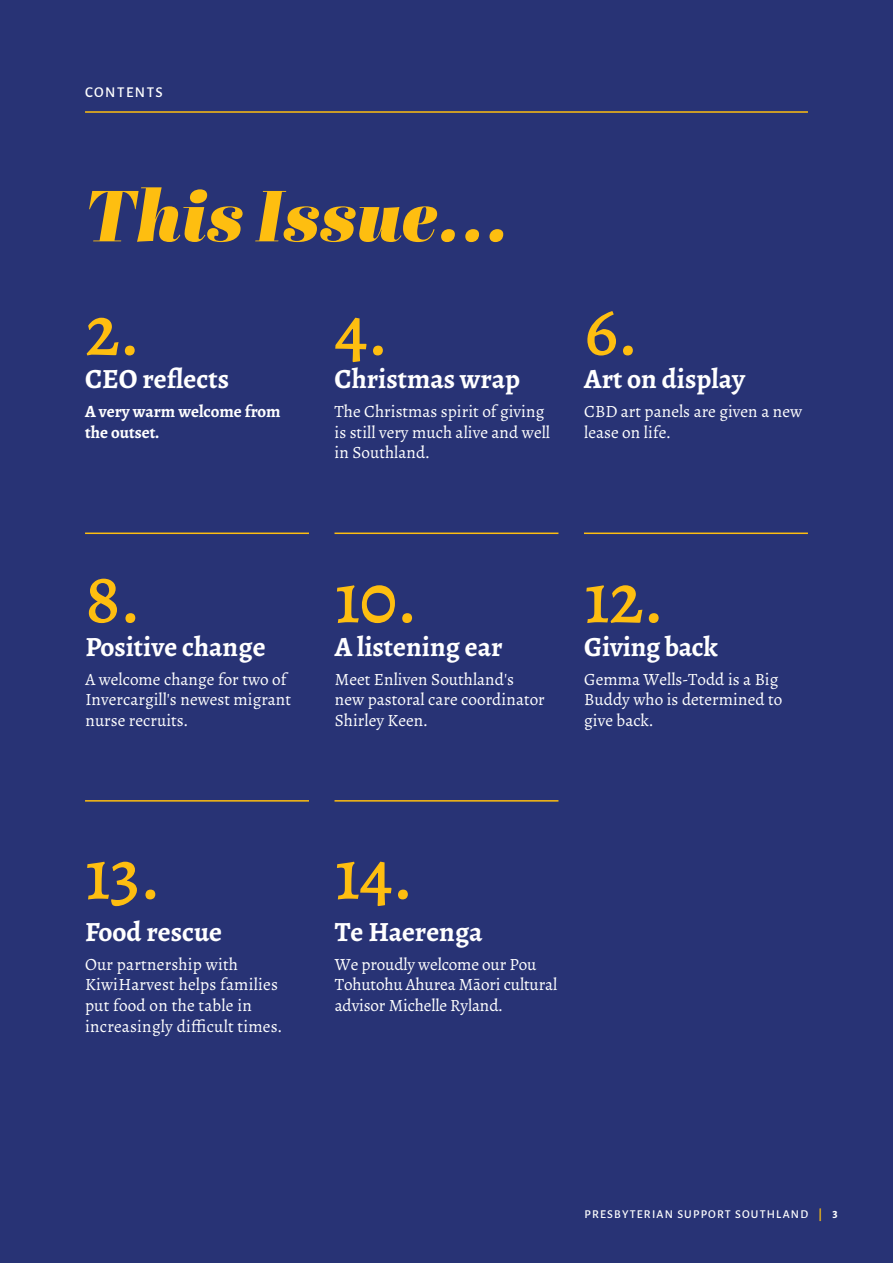
<style>
.page{position:relative;width:893px;height:1263px;background:#283375}
.page>*{position:absolute;margin:0;border:0;box-sizing:border-box;transform-origin:0 0}
.t1{font:500 72.75px "Alegreya";letter-spacing:-.01em;color:#febe10}
.Article_H1{font:italic 72px "Abril Display Bl";letter-spacing:.02em;color:#febe10}
.t2{font:700 27.75px "Alegreya";color:#fff}
.t3{font:17.25px/20.7px "Alegreya";color:#fff}
.t4{font:700 17.25px/20.7px "Alegreya";color:#fff}
.Heading_White_Backgr{font:500 15px "Alegreya Sans";letter-spacing:.1em;color:#fff}
.t5{font:500 12px "Alegreya Sans";letter-spacing:.1em;color:#fff}
.s1{font-weight:700;color:#febe10}
.s2{font-weight:700}
</style>
<div class="page">
<hr style="left:85px;top:111px;width:723px;height:2px;background:#febe10">
<hr style="left:85px;top:800px;width:224px;height:2px;background:#febe10">
<hr style="left:85px;top:532px;width:224px;height:2px;background:#febe10">
<hr style="left:334px;top:800px;width:224px;height:2px;background:#febe10">
<hr style="left:334px;top:532px;width:224px;height:2px;background:#febe10">
<hr style="left:584px;top:532px;width:224px;height:2px;background:#febe10">
<p class="Heading_White_Backgr" style="left:85px;top:82px;width:79px">CONTENTS</p>
<p class="Article_H1" style="left:85px;top:165px;width:426px">This Issue...</p>
<p class="t1" style="left:85px;top:283px;width:57px">2.</p>
<p class="t2" style="left:85px;top:361px;width:146px">CEO reflects</p>
<p class="t4" style="left:85px;top:401px;width:197px">A very warm welcome from the outset.</p>
<p class="t1" style="left:334px;top:283px;width:56px">4.</p>
<p class="t2" style="left:334px;top:361px;width:187px">Christmas wrap</p>
<p class="t3" style="left:334px;top:401px;width:217px">The Christmas spirit of giving is still very much alive and well in Southland.</p>
<p class="t1" style="left:584px;top:283px;width:56px">6.</p>
<p class="t2" style="left:584px;top:361px;width:162px">Art on display</p>
<p class="t3" style="left:584px;top:401px;width:220px">CBD art panels are given a new lease on life.</p>
<p class="t1" style="left:85px;top:551px;width:57px">8.</p>
<p class="t2" style="left:85px;top:628px;width:182px">Positive change</p>
<p class="t3" style="left:85px;top:669px;width:207px">A welcome change for two of<br>Invercargill's newest migrant nurse recruits.</p>
<p class="t1" style="left:335px;top:551px;width:84px">10.</p>
<p class="t2" style="left:335px;top:628px;width:169px">A listening ear</p>
<p class="t3" style="left:335px;top:669px;width:212px">Meet Enliven Southland's new pastoral care coordinator<br>Shirley Keen.</p>
<p class="t1" style="left:584px;top:551px;width:82px">12.</p>
<p class="t2" style="left:584px;top:628px;width:135px">Giving back</p>
<p class="t3" style="left:584px;top:669px;width:200px">Gemma Wells-Todd is a Big<br>Buddy who is determined to give back.</p>
<p class="t1" style="left:85px;top:827px;width:77px">13.</p>
<p class="t2" style="left:85px;top:913px;width:139px">Food rescue</p>
<p class="t3" style="left:85px;top:954px;width:198px">Our partnership with<br>KiwiHarvest helps families put food on the table in increasingly difficult times.</p>
<p class="t1" style="left:335px;top:827px;width:80px">14.</p>
<p class="t2" style="left:335px;top:913px;width:149px">Te Haerenga</p>
<p class="t3" style="left:335px;top:954px;width:224px">We proudly welcome our Pou<br>Tohutohu Ahurea Māori cultural advisor Michelle Ryland.</p>
<p class="t5" style="left:584px;top:1205px;width:255px">PRESBYTERIAN SUPPORT SOUTHLAND <span class="s1">|</span> <span class="s2">3</span></p>
</div>
